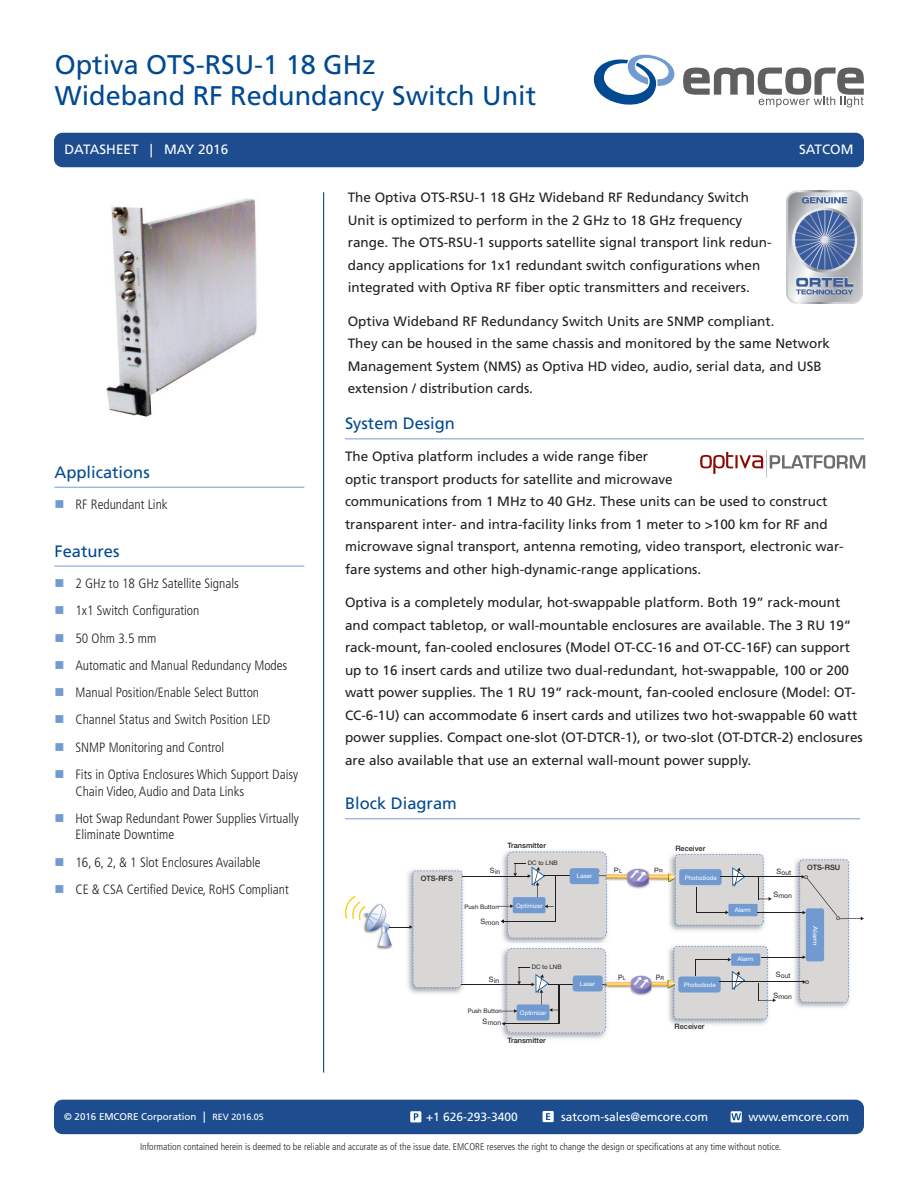
<style>
.page{position:relative;width:918px;height:1188px;background:#fff}
.page>*{position:absolute;margin:0;border:0;box-sizing:border-box;transform-origin:0 0}
.t1{font:27px/31.5px "Frutiger";color:#014a91}
.t2{font:16.5px "Frutiger";color:#014a91}
.t3{font:13.5px/22.5px "Frutiger";color:#231f20}
.t4{font:300 condensed 13.5px/27.3px "Frutiger";color:#231f20}
.t5{font:13.5px "Frutiger";color:#fff}
.t6{font:12px "Frutiger";color:#fff}
.t7{font:300 condensed 9.75px "Frutiger";color:#231f20}
.t8{font:9.75px "Frutiger";color:#fff}
.t9{font:500 7.35px "Helvetica Neue";color:#231f20}
.t10{font:7.35px "Helvetica Neue";color:#231f20}
.t11{font:7.35px "Helvetica Neue";color:#231f20;scale:.94 1}
.t12{font:7.35px "Myriad Pro";color:#231f20}
.t13{font:6.75px "Helvetica Neue";color:#231f20}
.t14{font:6.15px "Helvetica Neue";color:#fff}
.t15{font:6.15px "Helvetica Neue";color:#231f20}
.t16{font:6.15px "Helvetica Neue";color:#fff;scale:1.23 1}
.s1{font-size:5.55px}
.s2{font-size:7.35px}
.s3{font-size:11.25px}
.s4{font-size:9px}
</style>
<div class="page">
<hr style="left:323px;top:192px;width:1px;height:880px;background:#014a91">
<svg style="left:594px;top:55px;width:270px;height:52px"></svg>
<div style="left:54px;top:1100px;width:810px;height:34px;background:#1d4d8e;border-radius:8px"></div>
<div style="left:543px;top:1111px;width:11px;height:11px;background:#fff"></div>
<svg style="left:546px;top:1113px;width:4px;height:7px"></svg>
<svg style="left:731px;top:1111px;width:11px;height:11px"></svg>
<svg style="left:731px;top:1113px;width:10px;height:7px"></svg>
<svg style="left:410px;top:1111px;width:11px;height:11px"></svg>
<svg style="left:414px;top:1113px;width:4px;height:7px"></svg>
<div style="left:54px;top:133px;width:810px;height:34px;background:#1d4d8e;border-radius:8px"></div>
<img style="left:786px;top:191px;width:76px;height:113px">
<img style="left:106px;top:198px;width:151px;height:219px">
<hr style="left:54px;top:566px;width:250px;height:1px;background:#729cd1">
<hr style="left:54px;top:487px;width:250px;height:1px;background:#729cd1">
<hr style="left:345px;top:438px;width:519px;height:1px;background:#729cd1">
<svg style="left:700px;top:451px;width:165px;height:27px"></svg>
<hr style="left:345px;top:818px;width:515px;height:1px;background:#729cd1">
<img style="left:668px;top:853px;width:96px;height:78px">
<img style="left:790px;top:858px;width:59px;height:150px">
<img style="left:627px;top:868px;width:24px;height:21px">
<svg style="left:628px;top:870px;width:21px;height:17px"></svg>
<img style="left:408px;top:869px;width:56px;height:125px">
<svg style="left:345px;top:870px;width:117px;height:118px"></svg>
<img style="left:503px;top:850px;width:105px;height:93px">
<hr style="left:462px;top:876px;width:66px;height:1px;background:#231f20">
<img style="left:501px;top:954px;width:106px;height:85px">
<hr style="left:462px;top:984px;width:70px;height:1px;background:#231f20">
<svg style="left:502px;top:948px;width:104px;height:85px"></svg>
<img style="left:630px;top:975px;width:22px;height:21px">
<div style="left:631px;top:976px;width:20px;height:13px;background:#9993c7;border-radius:50%"></div>
<svg style="left:631px;top:977px;width:20px;height:17px"></svg>
<img style="left:667px;top:945px;width:101px;height:80px">
<hr style="left:721px;top:877px;width:81px;height:1px;background:#231f20">
<hr style="left:719px;top:982px;width:84px;height:1px;background:#231f20">
<hr style="left:758px;top:912px;width:45px;height:1px;background:#231f20">
<svg style="left:669px;top:854px;width:103px;height:72px"></svg>
<svg style="left:498px;top:851px;width:109px;height:87px"></svg>
<svg style="left:668px;top:946px;width:108px;height:73px"></svg>
<hr style="left:761px;top:957px;width:42px;height:1px;background:#231f20">
<svg style="left:799px;top:859px;width:65px;height:144px"></svg>
<hr style="left:544px;top:875px;width:62px;height:1px;background:#231f20">
<div style="left:570px;top:868px;width:30px;height:16px;background:#719ad1;border-radius:3px"></div>
<hr style="left:548px;top:984px;width:59px;height:1px;background:#231f20">
<div style="left:573px;top:976px;width:30px;height:15px;background:#719ad1;border-radius:3px"></div>
<img style="left:599px;top:873px;width:75px;height:9px">
<img style="left:605px;top:980px;width:69px;height:9px">
<h1 class="t1" style="left:55px;top:49px;width:483px">Optiva OTS-RSU-1 18 GHz<br>Wideband RF Redundancy Switch Unit</h1>
<p class="t5" style="left:65px;top:142px;width:165px">DATASHEET | MAY 2016</p>
<p class="t5" style="left:799px;top:142px;width:56px">SATCOM</p>
<p class="t2" style="left:54px;top:462px;width:97px">Applications</p>
<p class="t4" style="left:75px;top:491px;width:94px">RF Redundant Link</p>
<p class="t2" style="left:54px;top:541px;width:67px">Features</p>
<p class="t4" style="left:75px;top:570px;width:224px">2 GHz to 18 GHz Satellite Signals<br>1x1 Switch Configuration<br>50 Ohm 3.5 mm<br>Automatic and Manual Redundancy Modes<br>Manual Position/Enable Select Button<br>Channel Status and Switch Position LED<br>SNMP Monitoring and Control<br>Fits in Optiva Enclosures Which Support Daisy</p>
<p class="t4" style="left:75px;top:777px;width:225px">Chain Video, Audio and Data Links<br>Hot Swap Redundant Power Supplies Virtually</p>
<p class="t4" style="left:75px;top:821px;width:215px">Eliminate Downtime<br>16, 6, 2, &amp; 1 Slot Enclosures Available<br>CE &amp; CSA Certified Device, RoHS Compliant</p>
<p class="t3" style="left:348px;top:186px;width:425px">The Optiva OTS-RSU-1 18 GHz Wideband RF Redundancy Switch Unit is optimized to perform in the 2 GHz to 18 GHz frequency range. The OTS-RSU-1 supports satellite signal transport link redun&shy;dancy applications for 1x1 redundant switch configurations when integrated with Optiva RF fiber optic transmitters and receivers.</p>
<p class="t3" style="left:348px;top:310px;width:484px">Optiva Wideband RF Redundancy Switch Units are SNMP compliant.<br>They can be housed in the same chassis and monitored by the same Network Management System (NMS) as Optiva HD video, audio, serial data, and USB extension / distribution cards.</p>
<p class="t2" style="left:345px;top:414px;width:112px">System Design</p>
<p class="t3" style="left:345px;top:446px;width:500px">The Optiva platform includes a wide range fiber<br>optic transport products for satellite and microwave<br>communications from 1 MHz to 40 GHz. These units can be used to construct transparent inter- and intra-facility links from 1 meter to &gt;100 km for RF and microwave signal transport, antenna remoting, video transport, electronic war&shy;fare systems and other high-dynamic-range applications.</p>
<p class="t3" style="left:345px;top:591px;width:519px">Optiva is a completely modular, hot-swappable platform. Both 19” rack-mount and compact tabletop, or wall-mountable enclosures are available. The 3 RU 19” rack-mount, fan-cooled enclosures (Model OT-CC-16 and OT-CC-16F) can support up to 16 insert cards and utilize two dual-redundant, hot-swappable, 100 or 200 watt power supplies. The 1 RU 19” rack-mount, fan-cooled enclosure (Model: OT-CC-6-1U) can accommodate 6 insert cards and utilizes two hot-swappable 60 watt power supplies. Compact one-slot (OT-DTCR-1), or two-slot (OT-DTCR-2) enclosures are also available that use an external wall-mount power supply.</p>
<p class="t2" style="left:345px;top:794px;width:113px">Block Diagram</p>
<p class="t9" style="left:675px;top:844px;width:31px">Receiver</p>
<p class="t13" style="left:782px;top:869px;width:11px">out</p>
<p class="t9" style="left:508px;top:841px;width:40px">Transmitter</p>
<p class="t15" style="left:528px;top:859px;width:31px">DC to LNB</p>
<p class="t9" style="left:807px;top:863px;width:35px">OTS-RSU</p>
<p class="t13" style="left:495px;top:868px;width:7px">in</p>
<p class="t10" style="left:614px;top:866px;width:10px">P<span class="s1">L</span></p>
<p class="t10" style="left:654px;top:866px;width:10px">P<span class="s1">R</span></p>
<p class="t10" style="left:777px;top:867px;width:6px">S</p>
<p class="t10" style="left:490px;top:866px;width:6px">S</p>
<p class="t14" style="left:577px;top:872px;width:17px">Laser</p>
<p class="t12" style="left:804px;top:872px;width:6px">o</p>
<p class="t9" style="left:421px;top:874px;width:34px">OTS-RFS</p>
<p class="t14" style="left:685px;top:874px;width:34px">Photodiode</p>
<p class="t15" style="left:465px;top:903px;width:36px">Push Button</p>
<p class="t10" style="left:481px;top:917px;width:6px">S</p>
<p class="t13" style="left:486px;top:919px;width:15px">mon</p>
<p class="t14" style="left:516px;top:902px;width:28px">Optimizer</p>
<p class="t10" style="left:489px;top:975px;width:6px">S</p>
<p class="t13" style="left:494px;top:977px;width:7px">in</p>
<p class="t15" style="left:468px;top:1007px;width:36px">Push Button</p>
<p class="t13" style="left:482px;top:1019px;width:20px"><span class="s2">S</span>mon</p>
<p class="t15" style="left:532px;top:963px;width:31px">DC to LNB</p>
<p class="t14" style="left:520px;top:1009px;width:28px">Optimizer</p>
<p class="t9" style="left:507px;top:1036px;width:40px">Transmitter</p>
<p class="t14" style="left:580px;top:980px;width:17px">Laser</p>
<p class="t11" style="left:618px;top:973px;width:10px">P<span class="s1">L</span></p>
<p class="t11" style="left:656px;top:973px;width:10px">P<span class="s1">R</span></p>
<p class="t14" style="left:684px;top:981px;width:34px">Photodiode</p>
<p class="t9" style="left:675px;top:1022px;width:31px">Receiver</p>
<p class="t14" style="left:735px;top:906px;width:18px">Alarm</p>
<p class="t14" style="left:737px;top:956px;width:18px">Alarm</p>
<p class="t13" style="left:773px;top:891px;width:20px"><sup>S</sup>mon</p>
<p class="t13" style="left:776px;top:971px;width:16px"><sup>S</sup>out</p>
<p class="t13" style="left:773px;top:992px;width:20px"><sup>S</sup>mon</p>
<p class="t16" style="left:819px;top:926px;width:18px;rotate:90deg">Alarm</p>
<p class="t12" style="left:805px;top:977px;width:6px">o</p>
<p class="t12" style="left:836px;top:913px;width:6px">o</p>
<p class="t8" style="left:64px;top:1111px;width:201px">© 2016 EMCORE Corporation <span class="s3">|</span> <span class="s4">REV 2016.05</span></p>
<p class="t6" style="left:426px;top:1110px;width:93px">+1 626-293-3400</p>
<p class="t6" style="left:561px;top:1110px;width:148px">satcom-sales@emcore.com</p>
<p class="t6" style="left:749px;top:1110px;width:102px">www.emcore.com</p>
<p class="t7" style="left:140px;top:1142px;width:643px">Information contained herein is deemed to be reliable and accurate as of the issue date. EMCORE reserves the right to change the design or specifications at any time without notice.</p>
</div>
